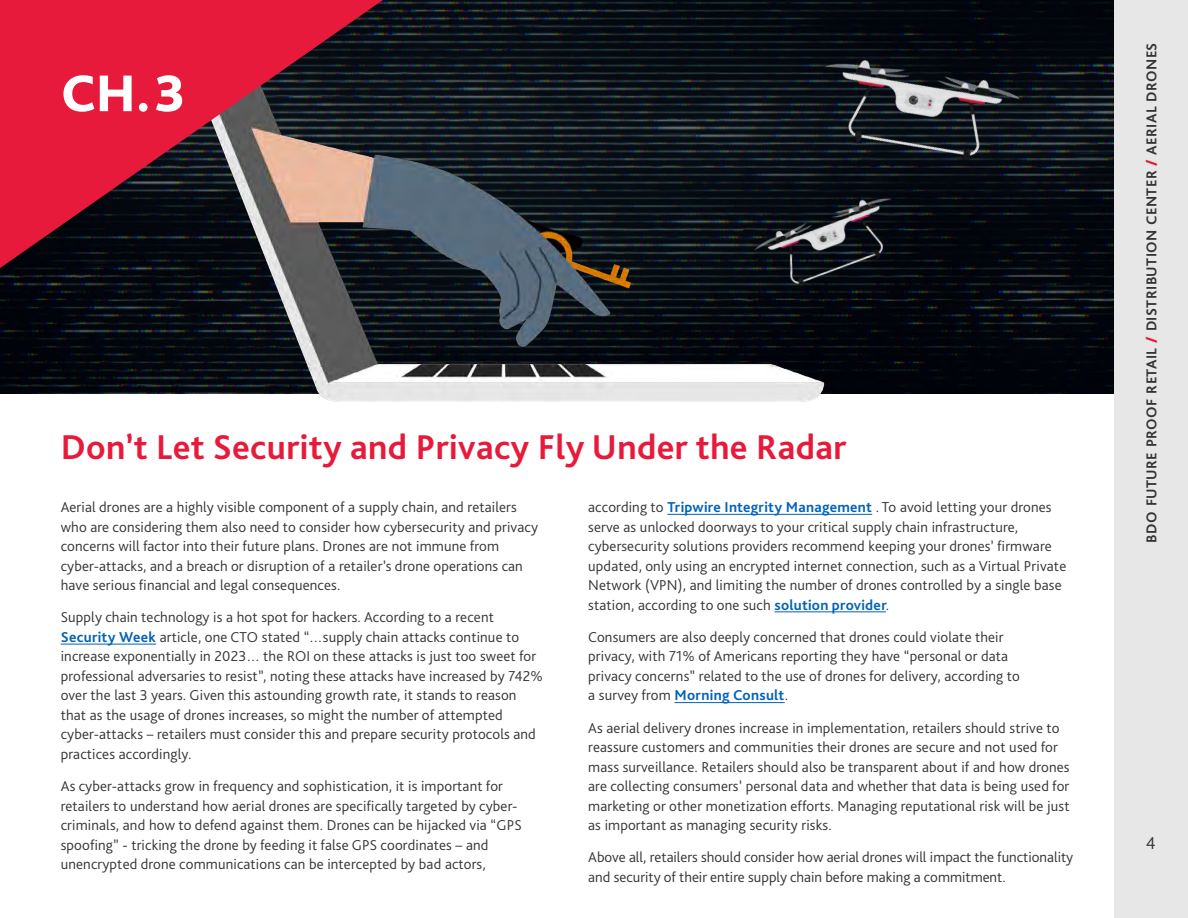
<style>
.page{position:relative;width:1188px;height:918px;background:#fff}
.page>*{position:absolute;margin:0;border:0;box-sizing:border-box;transform-origin:0 0}
.t1{font:800 54px "Bliss Pro";color:#fff}
.t2{font:700 36px "Bliss Pro";letter-spacing:.01em;color:#e81a3b}
.t3{font:300 18px "Bliss Pro";color:#333}
.t4{font:300 15px/19.5px "Bliss Pro";letter-spacing:.01em;color:#333}
.t5{font:700 15px "Bliss Pro";letter-spacing:.025em;color:#333}
.s1{font-weight:700;color:#0062b8}
.s2{font-weight:800;color:#e81a3b}
</style>
<div class="page">
<img style="left:0;top:0;width:1114px;height:393px">
<img style="left:134px;top:0;width:713px;height:402px">
<svg style="left:0;top:0;width:383px;height:268px;background:#942b3c"></svg>
<img style="left:783px;top:44px;width:236px;height:129px">
<img style="left:737px;top:194px;width:178px;height:117px">
<hr style="left:61px;top:644px;width:95px;height:1px;background:#0062b8">
<hr style="left:667px;top:514px;width:205px;height:1px;background:#0062b8">
<hr style="left:775px;top:611px;width:111px;height:1px;background:#0062b8">
<hr style="left:675px;top:702px;width:110px;height:1px;background:#0062b8">
<div style="left:1114px;top:0;width:74px;height:918px;background:#e7e7e7"></div>
<h1 class="t1" style="left:61px;top:60px;width:126px">CH. 3</h1>
<h2 class="t2" style="left:61px;top:424px;width:787px">Don’t Let Security and Privacy Fly Under the Radar</h2>
<p class="t4" style="left:61px;top:497px;width:479px">Aerial drones are a highly visible component of a supply chain, and retailers who are considering them also need to consider how cybersecurity and privacy concerns will factor into their future plans. Drones are not immune from cyber-attacks, and a breach or disruption of a retailer’s drone operations can have serious financial and legal consequences.</p>
<p class="t4" style="left:61px;top:607px;width:484px">Supply chain technology is a hot spot for hackers. According to a recent <span class="s1">Security Week</span> article, one CTO stated “…supply chain attacks continue to increase exponentially in 2023… the ROI on these attacks is just too sweet for professional adversaries to resist”, noting these attacks have increased by 742% over the last 3 years. Given this astounding growth rate, it stands to reason that as the usage of drones increases, so might the number of attempted cyber-attacks – retailers must consider this and prepare security protocols and practices accordingly.</p>
<p class="t4" style="left:61px;top:776px;width:463px">As cyber-attacks grow in frequency and sophistication, it is important for retailers to understand how aerial drones are specifically targeted by cyber&shy;criminals, and how to defend against them. Drones can be hijacked via “GPS spoofing” - tricking the drone by feeding it false GPS coordinates – and unencrypted drone communications can be intercepted by bad actors,</p>
<p class="t4" style="left:588px;top:497px;width:480px">according to <span class="s1">Tripwire Integrity Management</span> . To avoid letting your drones serve as unlocked doorways to your critical supply chain infrastructure, cybersecurity solutions providers recommend keeping your drones’ firmware updated, only using an encrypted internet connection, such as a Virtual Private Network (VPN), and limiting the number of drones controlled by a single base station, according to one such <span class="s1">solution provider</span>.</p>
<p class="t4" style="left:588px;top:627px;width:433px">Consumers are also deeply concerned that drones could violate their privacy, with 71% of Americans reporting they have “personal or data privacy concerns” related to the use of drones for delivery, according to a survey from <span class="s1">Morning Consult</span>.</p>
<p class="t4" style="left:588px;top:718px;width:483px">As aerial delivery drones increase in implementation, retailers should strive to reassure customers and communities their drones are secure and not used for mass surveillance. Retailers should also be transparent about if and how drones are collecting consumers’ personal data and whether that data is being used for marketing or other monetization efforts. Managing reputational risk will be just as important as managing security risks.</p>
<p class="t4" style="left:588px;top:847px;width:486px">Above all, retailers should consider how aerial drones will impact the functionality and security of their entire supply chain before making a commitment.</p>
<p class="t5" style="left:1142px;top:543px;width:502px;rotate:-90deg">BDO FUTURE PROOF RETAIL <span class="s2">/</span> DISTRIBUTION CENTER <span class="s2">/</span> AERIAL DRONES</p>
<p class="t3" style="left:1146px;top:832px;width:11px">4</p>
</div>
